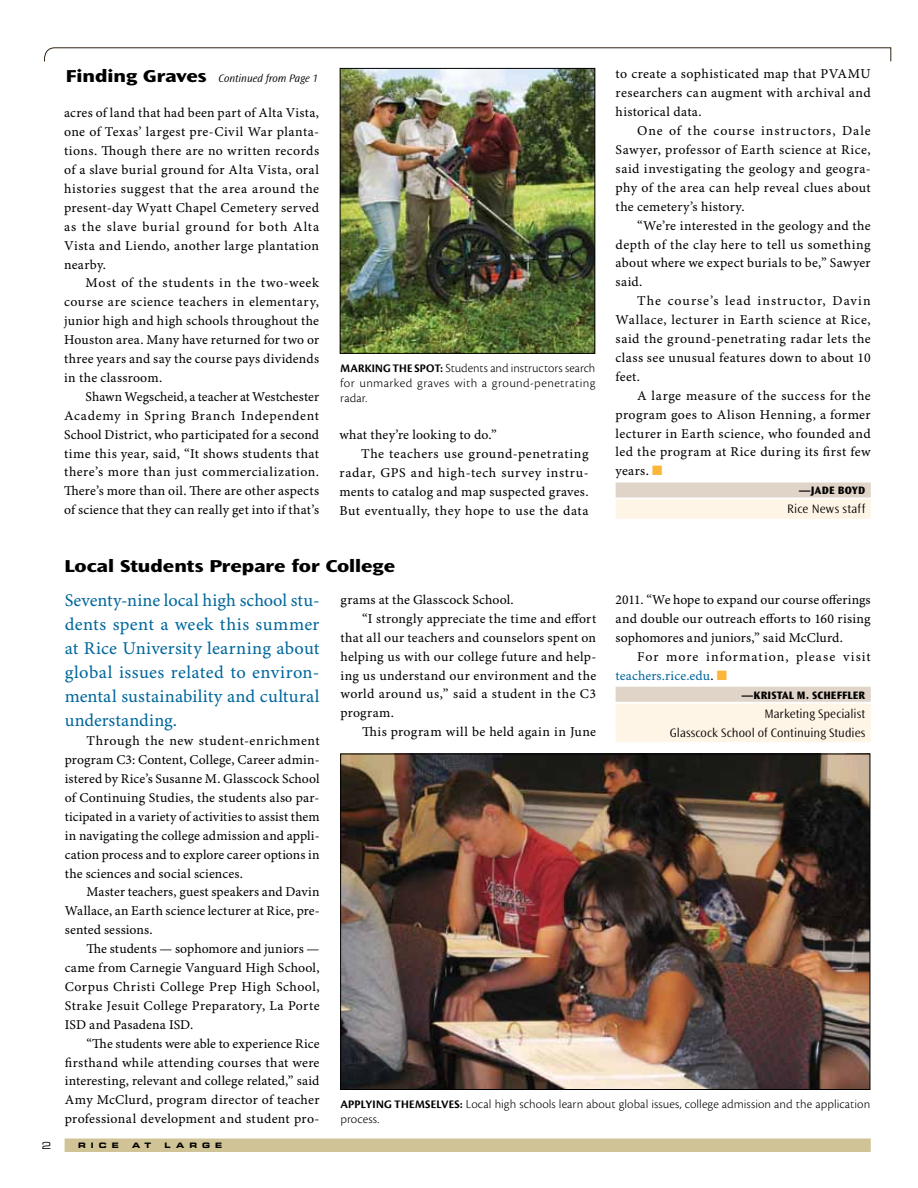
<style>
.page{position:relative;width:918px;height:1188px;background:#fff}
.page>*{position:absolute;margin:0;border:0;box-sizing:border-box;transform-origin:0 0}
.t1{font:18px/24px "Minion Pro Capt";letter-spacing:.01em;color:#00679d;text-align:justify}
.t2{font:800 expanded 18px "Ocean Sans Std";color:#000}
.t3{font:13.5px/18.9px "Minion Pro Capt";letter-spacing:.02em;color:#000;text-align:justify}
.t4{font:13.5px/18.9px "Minion Pro Capt";letter-spacing:.065em;color:#000}
.t5{font:13.5px "Minion Pro Capt";letter-spacing:.05em;color:#000}
.t6{font:13.5px "Minion Pro Capt";letter-spacing:.04em;color:#000}
.t7{font:13.5px "Minion Pro Capt";letter-spacing:.045em;color:#000}
.t8{font:12.75px/15px "Cronos Pro Lt Capt";letter-spacing:.005em;color:#000;text-align:justify}
.t9{font:300 12.75px/19px "Ocean Sans Std";letter-spacing:.005em;color:#000;text-align:right}
.t10{font:300 12.75px "Ocean Sans Std";letter-spacing:.025em;color:#000}
.t11{font:italic 300 11.25px "Ocean Sans Std";color:#000}
.t12{font:800 11.25px "Ocean Sans Std";letter-spacing:.015em;color:#000}
.t13{font:9.75px "Eurostile LT Std Ex 2";color:#000}
.t14{font:7.5px "Eurostile LT Std Bold Ex 2";color:#000}
.s1{font-weight:800;font-style:normal;font-stretch:expanded;font-size:18px}
.s2{font-family:"Cronos Pro Bold Disp";font-size:12px}
.s3{color:#fbb639}
.s4{color:#00679d}
</style>
<div class="page">
<svg style="left:44px;top:47px;width:848px;height:15px"></svg>
<div style="left:65px;top:1139px;width:806px;height:13px;background:#d0c395"></div>
<div style="left:616px;top:687px;width:255px;height:15px;background:#e0d3c8"></div>
<div style="left:616px;top:704px;width:255px;height:19px;background:#fff5e6"></div>
<div style="left:616px;top:723px;width:255px;height:19px;background:#fff5e6"></div>
<img style="left:342px;top:756px;width:526px;height:332px">
<div style="left:616px;top:483px;width:255px;height:15px;background:#e0d3c8"></div>
<div style="left:616px;top:499px;width:255px;height:20px;background:#fff5e6"></div>
<img style="left:342px;top:70px;width:251px;height:282px">
<div style="left:340px;top:68px;width:255px;height:286px;border:1px solid #000"></div>
<p class="t11" style="left:66px;top:72px;width:254px"><span class="s1">Finding Graves</span> Continued from Page 1</p>
<p class="t3" style="left:64px;top:104px;width:257px">acres of land that had been part of Alta Vista, one of Texas’ largest pre-Civil War planta&shy;tions. Though there are no written records of a slave burial ground for Alta Vista, oral histories suggest that the area around the present-day Wyatt Chapel Cemetery served as the slave burial ground for both Alta Vista and Liendo, another large plantation nearby.</p>
<p class="t3" style="left:64px;top:274px;width:257px;text-indent:22px">Most of the students in the two-week course are science teachers in elementary, junior high and high schools throughout the Houston area. Many have returned for two or three years and say the course pays dividends in the classroom.</p>
<p class="t3" style="left:64px;top:388px;width:257px;text-indent:22px">Shawn Wegscheid, a teacher at Westchester Academy in Spring Branch Independent School District, who participated for a second time this year, said, “It shows students that there’s more than just commercialization.<br>There’s more than oil. There are other aspects of science that they can really get into if that’s</p>
<p class="t8" style="left:340px;top:361px;width:257px"><span class="s2">MARKING THE SPOT:</span> Students and instructors search for unmarked graves with a ground-penetrating radar.</p>
<p class="t3" style="left:340px;top:426px;width:159px">what they’re looking to do.”</p>
<p class="t7" style="left:361px;top:445px;width:229px">The teachers use ground-penetrating</p>
<p class="t5" style="left:340px;top:464px;width:251px">radar, GPS and high-tech survey instru-</p>
<p class="t3" style="left:340px;top:482px;width:251px">ments to catalog and map suspected graves.</p>
<p class="t6" style="left:340px;top:502px;width:251px">But eventually, they hope to use the data</p>
<p class="t3" style="left:616px;top:65px;width:257px">to create a sophisticated map that PVAMU researchers can augment with archival and historical data.</p>
<p class="t3" style="left:616px;top:122px;width:257px;text-indent:22px">One of the course instructors, Dale Sawyer, professor of Earth science at Rice, said investigating the geology and geogra&shy;phy of the area can help reveal clues about the cemetery’s history.</p>
<p class="t3" style="left:616px;top:216px;width:257px;text-indent:22px">“We’re interested in the geology and the depth of the clay here to tell us something about where we expect burials to be,” Sawyer said.</p>
<p class="t3" style="left:616px;top:292px;width:257px;text-indent:22px">The course’s lead instructor, Davin Wallace, lecturer in Earth science at Rice, said the ground-penetrating radar lets the class see unusual features down to about 10 feet.</p>
<p class="t3" style="left:616px;top:387px;width:257px;text-indent:22px">A large measure of the success for the program goes to Alison Henning, a former lecturer in Earth science, who founded and led the program at Rice during its first few years. <span class="s3">■</span></p>
<p class="t12" style="left:799px;top:484px;width:68px">—JADE BOYD</p>
<p class="t10" style="left:787px;top:502px;width:80px">Rice News staff</p>
<h1 class="t2" style="left:64px;top:556px;width:332px">Local Students Prepare for College</h1>
<h1 class="t1" style="left:65px;top:589px;width:256px">Seventy-nine local high school stu&shy;dents spent a week this summer at Rice University learning about global issues related to environ&shy;mental sustainability and cultural understanding.</h1>
<p class="t3" style="left:65px;top:732px;width:256px;text-indent:22px">Through the new student-enrichment program C3: Content, College, Career admin&shy;istered by Rice’s Susanne M. Glasscock School of Continuing Studies, the students also par&shy;ticipated in a variety of activities to assist them in navigating the college admission and appli&shy;cation process and to explore career options in the sciences and social sciences.</p>
<p class="t3" style="left:65px;top:883px;width:256px;text-indent:22px">Master teachers, guest speakers and Davin Wallace, an Earth science lecturer at Rice, pre&shy;sented sessions.</p>
<p class="t3" style="left:65px;top:940px;width:256px;text-indent:22px">The students — sophomore and juniors — came from Carnegie Vanguard High School, Corpus Christi College Prep High School, Strake Jesuit College Preparatory, La Porte ISD and Pasadena ISD.</p>
<p class="t3" style="left:65px;top:1034px;width:256px;text-indent:22px">“The students were able to experience Rice firsthand while attending courses that were interesting, relevant and college related,” said Amy McClurd, program director of teacher professional development and student pro-</p>
<p class="t3" style="left:616px;top:591px;width:257px">2011. “We hope to expand our course offerings and double our outreach efforts to 160 rising sophomores and juniors,” said McClurd.</p>
<p class="t4" style="left:616px;top:648px;width:257px;text-indent:22px">For more information, please visit <span class="s4">teachers.rice.edu</span>. <span class="s3">■</span></p>
<p class="t12" style="left:742px;top:689px;width:125px">—KRISTAL M. SCHEFFLER</p>
<p class="t9" style="left:670px;top:704px;width:197px">Marketing Specialist<br>Glasscock School of Continuing Studies</p>
<p class="t3" style="left:341px;top:591px;width:175px">grams at the Glasscock School.</p>
<p class="t3" style="left:362px;top:610px;width:236px">“I strongly appreciate the time and effort</p>
<p class="t3" style="left:341px;top:629px;width:257px">that all our teachers and counselors spent on</p>
<p class="t3" style="left:341px;top:648px;width:257px">helping us with our college future and help-</p>
<p class="t3" style="left:341px;top:666px;width:257px">ing us understand our environment and the</p>
<p class="t3" style="left:341px;top:685px;width:257px">world around us,” said a student in the C3</p>
<p class="t3" style="left:341px;top:704px;width:55px">program.</p>
<p class="t3" style="left:362px;top:723px;width:236px">This program will be held again in June</p>
<p class="t8" style="left:340px;top:1097px;width:531px"><span class="s2">APPLYING THEMSELVES:</span> Local high schools learn about global issues, college admission and the application process.</p>
<p class="t13" style="left:42px;top:1139px;width:11px">2</p>
<p class="t14" style="left:78px;top:1140px;width:42px">RICE</p>
<p class="t14" style="left:132px;top:1140px;width:21px">A T</p>
<p class="t14" style="left:165px;top:1140px;width:23px">L AR</p>
<p class="t14" style="left:202px;top:1140px;width:22px">G E</p>
</div>
